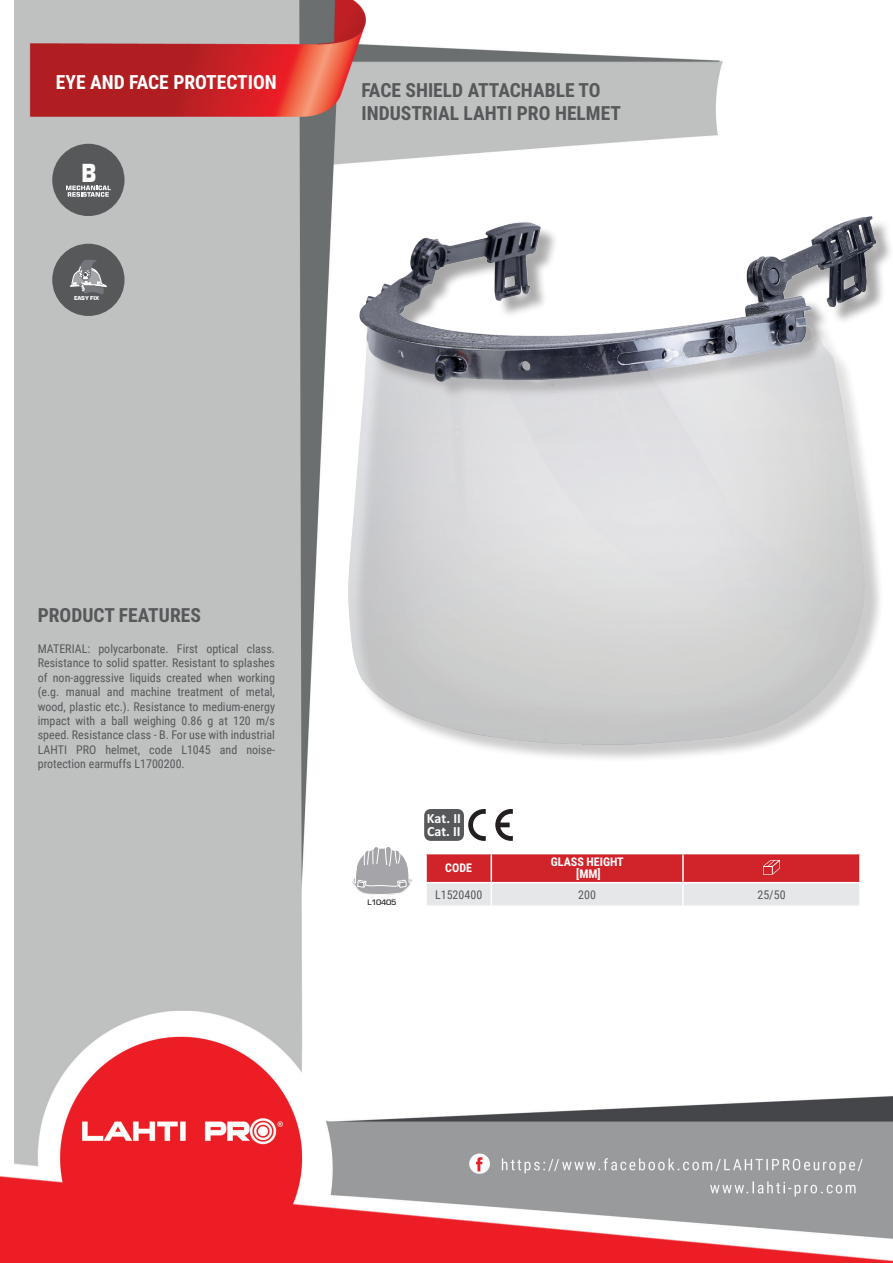
<style>
.page{position:relative;width:893px;height:1263px;background:#fff}
.page>*{position:absolute;margin:0;border:0;box-sizing:border-box;transform-origin:0 0}
.t1{font:700 24.75px "Square 721 BT";color:#fff;scale:.86 1}
.t2{font:700 19.5px/23.4px "Roboto Condensed";color:#57585a}
.t3{font:700 19.5px "Roboto Condensed";color:#fff}
.t4{font:700 14.1px/12.9px "Calibri Profix";color:#fff}
.t5{font:12px/14.4px "Roboto Condensed";color:#57585a;text-align:justify}
.t6{font:700 12px/12px "Roboto Condensed";color:#fff;text-align:center}
.t7{font:500 8.25px "Eurostile T";letter-spacing:-.02em;color:#231f20}
.t8{font:900 5.85px "Eurostile TOT";color:#fff}
</style>
<div class="page">
<img style="left:0;top:0;width:893px;height:1263px">
<div style="left:52px;top:144px;width:73px;height:72px;background:#57585a;border-radius:50%"></div>
<div style="left:52px;top:244px;width:73px;height:72px;background:#57585a;border-radius:50%"></div>
<div style="left:351px;top:220px;width:542px;height:543px;background:#231f20;opacity:.4"></div>
<img style="left:349px;top:217px;width:527px;height:527px">
<hr style="left:425px;top:854px;width:2px;height:28px;background:#fff">
<hr style="left:425px;top:883px;width:2px;height:22px;background:#fff">
<hr style="left:859px;top:854px;width:2px;height:28px;background:#fff">
<hr style="left:859px;top:883px;width:2px;height:22px;background:#fff">
<hr style="left:683px;top:853px;width:178px;height:1px;background:#fff">
<hr style="left:425px;top:853px;width:66px;height:1px;background:#fff">
<hr style="left:425px;top:882px;width:66px;height:1px;background:#fff">
<hr style="left:683px;top:882px;width:178px;height:1px;background:#fff">
<hr style="left:425px;top:905px;width:66px;height:2px;background:#fff">
<hr style="left:491px;top:905px;width:192px;height:2px;background:#fff">
<hr style="left:683px;top:905px;width:178px;height:2px;background:#fff">
<svg style="left:426px;top:853px;width:434px;height:53px;background:#dd8488"></svg>
<div style="left:424px;top:809px;width:40px;height:32px;background:#57585a;border-radius:7px"></div>
<svg style="left:495px;top:809px;width:18px;height:32px"></svg>
<svg style="left:468px;top:809px;width:18px;height:32px"></svg>
<svg style="left:66px;top:185px;width:45px;height:12px"></svg>
<svg style="left:70px;top:260px;width:37px;height:34px"></svg>
<svg style="left:352px;top:846px;width:61px;height:50px"></svg>
<h2 class="t3" style="left:56px;top:69px;width:222px">EYE AND FACE PROTECTION</h2>
<h1 class="t1" style="left:81px;top:158px;width:19px">B</h1>
<p class="t8" style="left:74px;top:295px;width:27px">EASY FIX</p>
<h2 class="t2" style="left:361px;top:77px;width:261px">FACE SHIELD ATTACHABLE TO<br>INDUSTRIAL LAHTI PRO HELMET</h2>
<h2 class="t2" style="left:38px;top:602px;width:165px">PRODUCT FEATURES</h2>
<p class="t5" style="left:38px;top:641px;width:239px">MATERIAL: polycarbonate. First optical class.<br>Resistance to solid spatter. Resistant to splashes of non-aggressive liquids created when working (e.g. manual and machine treatment of metal, wood, plastic etc.). Resistance to medium-energy impact with a ball weighing 0.86 g at 120 m/s speed. Resistance class - B. For use with industrial LAHTI PRO helmet, code L1045 and noise&shy;protection earmuffs L1700200.</p>
<p class="t7" style="left:367px;top:897px;width:31px">L10405</p>
<p class="t4" style="left:427px;top:811px;width:35px">Kat. II<br>Cat. II</p>
<p class="t6" style="left:445px;top:862px;width:28px">CODE</p>
<p class="t6" style="left:551px;top:856px;width:74px">GLASS HEIGHT [MM]</p>
<p class="t5" style="left:435px;top:887px;width:49px">L1520400</p>
<p class="t5" style="left:578px;top:887px;width:19px">200</p>
<p class="t5" style="left:757px;top:887px;width:30px">25/50</p>
</div>
